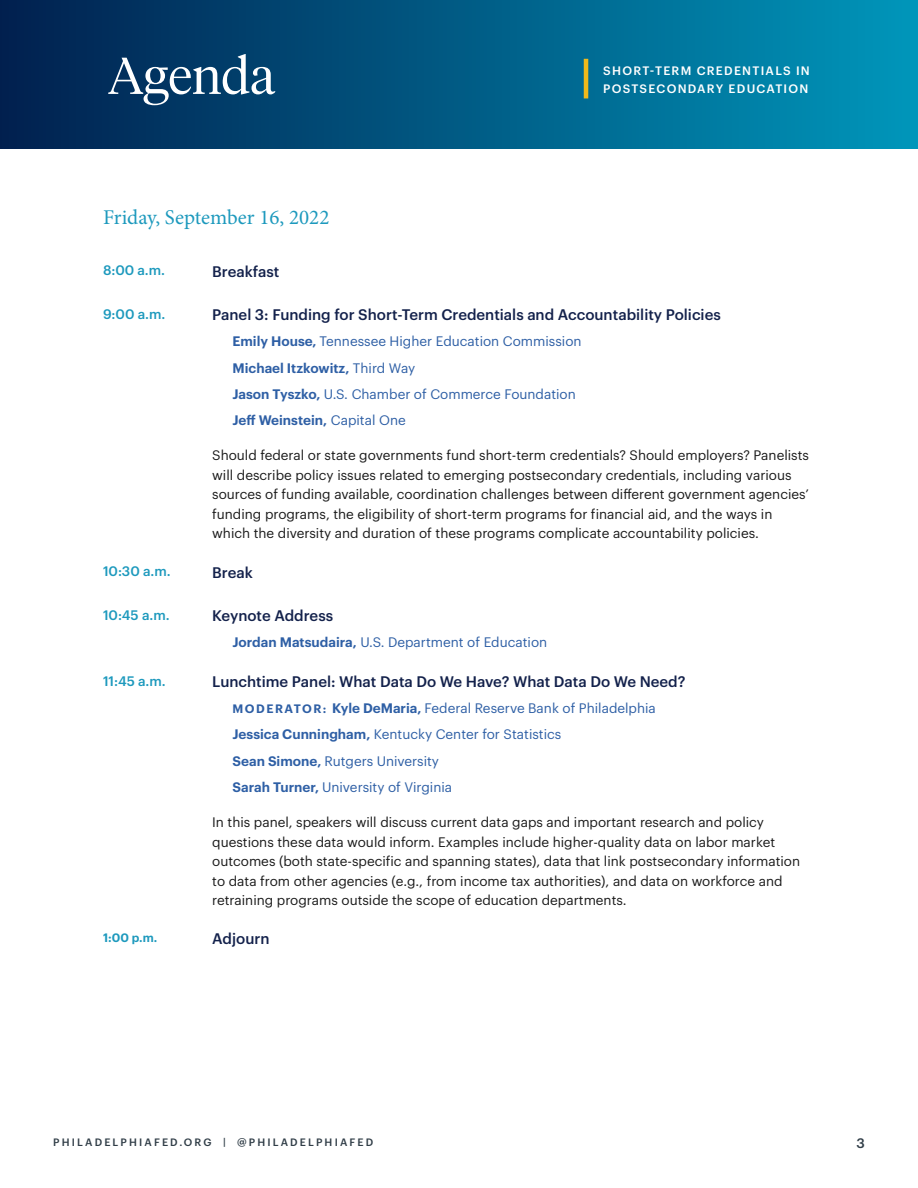
<style>
.page{position:relative;width:918px;height:1188px;background:#fff}
.page>*{position:absolute;margin:0;border:0;box-sizing:border-box;transform-origin:0 0}
.H1_-_Tiempos_Headlin{font:300 51px "Tiempos Headline";color:#fff}
.Date{font:21px "Minion Pro";color:#1d99bd}
.Body{font:500 15px "Graphik";color:#13214b}
.Body_2{font:13.5px/19.5px "Graphik";color:#1a1a1a}
.Speaker_Panelist{font:13.5px "Graphik";color:#2e5fa5}
.Speaker_Panelist-2{font:600 13.5px "Graphik";color:#2e5fa5}
.Time{font:500 13.5px "Graphik";color:#1d99bd}
.t1{font:500 13.5px "Graphik";color:#303d47}
.t2{font:500 12px "Graphik";letter-spacing:.105em;color:#fff}
.Time-2{font:600 12px "Graphik";color:#1d99bd}
.t3{font:500 10.5px "Graphik";letter-spacing:.205em;color:#303d47}
.s1{font-weight:600}
.s2{font-weight:400}
.s3{font-weight:600;font-size:12px}
</style>
<div class="page">
<div style="left:0;top:0;width:918px;height:149px;background:linear-gradient(to right,#01204e,#0096ba)"></div>
<hr style="left:584px;top:59px;width:4px;height:39px;background:#f0ba1b">
<p class="H1_-_Tiempos_Headlin" style="left:108px;top:41px;width:169px">Agenda</p>
<p class="t2" style="left:603px;top:61px;width:208px">SHORT-TERM CREDENTIALS IN</p>
<p class="t2" style="left:603px;top:79px;width:207px">POSTSECONDARY EDUCATION</p>
<p class="Date" style="left:103px;top:203px;width:228px">Friday, September 16, 2022</p>
<p class="Time" style="left:103px;top:260px;width:64px">8:00 a.m.</p>
<p class="Body" style="left:212px;top:260px;width:69px">Breakfast</p>
<p class="Time" style="left:103px;top:304px;width:64px">9:00 a.m.</p>
<p class="Body" style="left:212px;top:303px;width:510px">Panel 3: Funding for Short-Term Credentials and Accountability Policies</p>
<p class="Speaker_Panelist" style="left:232px;top:331px;width:351px"><span class="s1">Emily House,</span> Tennessee Higher Education Commission</p>
<p class="Speaker_Panelist-2" style="left:232px;top:357px;width:184px">Michael Itzkowitz, <span class="s2">Third Way</span></p>
<p class="Speaker_Panelist" style="left:232px;top:384px;width:345px"><span class="s1">Jason Tyszko,</span> U.S. Chamber of Commerce Foundation</p>
<p class="Speaker_Panelist-2" style="left:232px;top:410px;width:175px">Jeff Weinstein, <span class="s2">Capital One</span></p>
<p class="Body_2" style="left:212px;top:445px;width:598px">Should federal or state governments fund short-term credentials? Should employers? Panelists will describe policy issues related to emerging postsecondary credentials, including various sources of funding available, coordination challenges between different government agencies’ funding programs, the eligibility of short-term programs for financial aid, and the ways in which the diversity and duration of these programs complicate accountability policies.</p>
<p class="Time" style="left:103px;top:561px;width:69px">10:30 a.m.</p>
<p class="Body" style="left:212px;top:561px;width:42px">Break</p>
<p class="Time" style="left:103px;top:605px;width:68px">10:45 a.m.</p>
<p class="Body" style="left:212px;top:604px;width:123px">Keynote Address</p>
<p class="Speaker_Panelist" style="left:232px;top:632px;width:316px"><span class="s1">Jordan Matsudaira,</span> U.S. Department of Education</p>
<p class="Time" style="left:103px;top:670px;width:64px">11:45 a.m.</p>
<p class="Body" style="left:212px;top:670px;width:475px">Lunchtime Panel: What Data Do We Have? What Data Do We Need?</p>
<p class="Speaker_Panelist" style="left:232px;top:698px;width:425px"><span class="s3">MODERATOR:</span> <span class="s1">Kyle DeMaria,</span> Federal Reserve Bank of Philadelphia</p>
<p class="Speaker_Panelist" style="left:232px;top:724px;width:330px"><span class="s1">Jessica Cunningham,</span> Kentucky Center for Statistics</p>
<p class="Speaker_Panelist" style="left:232px;top:751px;width:208px"><span class="s1">Sean Simone,</span> Rutgers University</p>
<p class="Speaker_Panelist" style="left:232px;top:777px;width:221px"><span class="s1">Sarah Turner,</span> University of Virginia</p>
<p class="Body_2" style="left:212px;top:811px;width:589px">In this panel, speakers will discuss current data gaps and important research and policy questions these data would inform. Examples include higher-quality data on labor market outcomes (both state-specific and spanning states), data that link postsecondary information to data from other agencies (e.g., from income tax authorities), and data on workforce and retraining programs outside the scope of education departments.</p>
<p class="Time-2" style="left:103px;top:928px;width:56px">1:00 p.m.</p>
<p class="Body" style="left:212px;top:927px;width:59px">Adjourn</p>
<p class="t3" style="left:53px;top:1135px;width:322px">PHILADELPHIAFED.ORG | @PHILADELPHIAFED</p>
<p class="t1" style="left:856px;top:1132px;width:10px">3</p>
</div>
